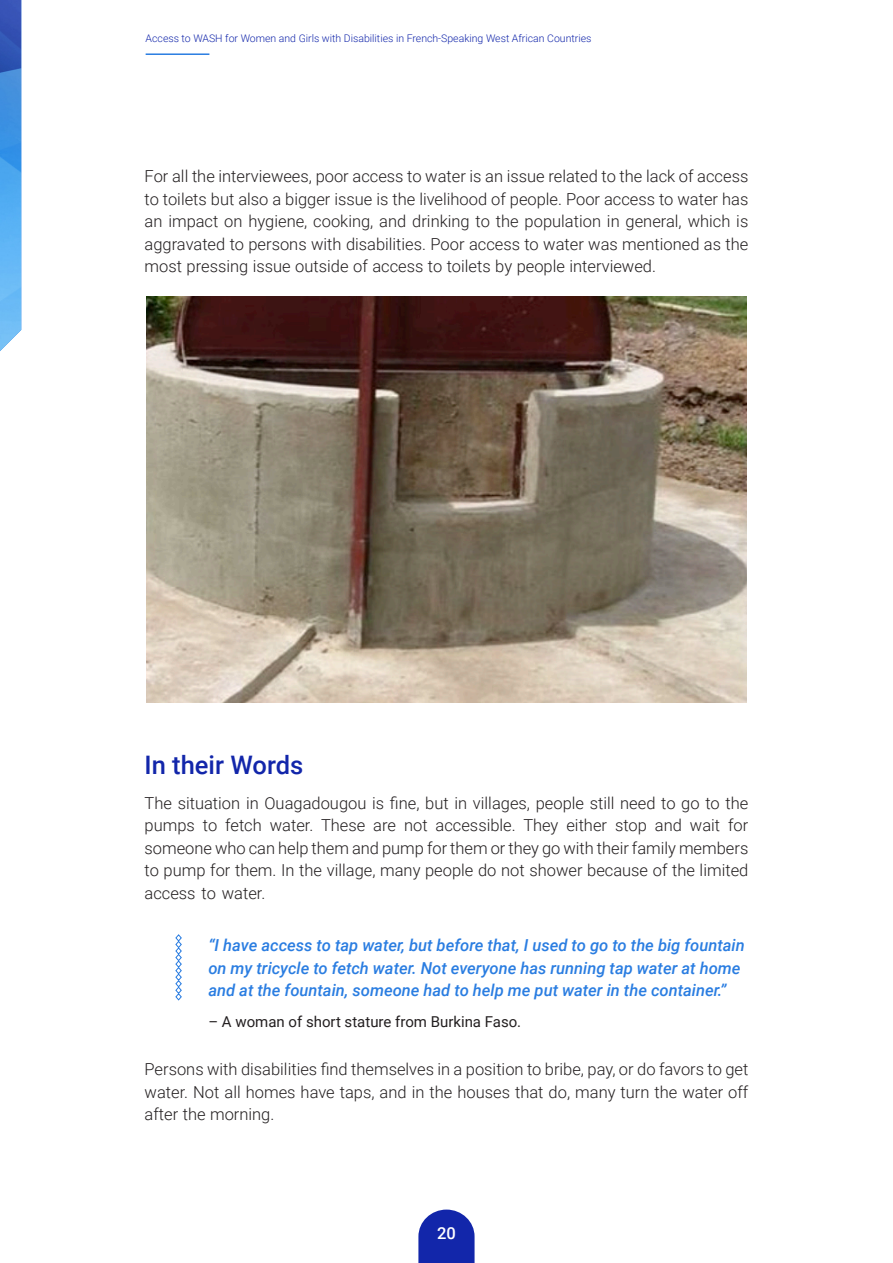
<style>
.page{position:relative;width:893px;height:1263px;background:#fff}
.page>*{position:absolute;margin:0;border:0;box-sizing:border-box;transform-origin:0 0}
.heading_3{font:500 25.5px "Roboto";color:#1226aa}
.t1{font:300 16.5px/22.5px "Roboto";color:#231f20;text-align:justify}
.Citation{font:italic 500 16.5px/22.5px "Roboto";color:#2a7de1}
.t2{font:500 16.5px "Roboto";color:#fff}
.Nom_auteur{font:15px "Roboto";color:#231f20}
.t3{font:300 10.5px "Roboto";color:#1226aa}
</style>
<div class="page">
<svg style="left:418px;top:1209px;width:57px;height:54px;background:#3142b5"></svg>
<img style="left:0;top:0;width:21px;height:351px">
<hr style="left:146px;top:53px;width:63px;height:2px;background:#2a7de1">
<svg style="left:175px;top:934px;width:7px;height:66px"></svg>
<img style="left:147px;top:296px;width:599px;height:407px">
<p class="t3" style="left:146px;top:31px;width:447px">Access to WASH for Women and Girls with Disabilities in French-Speaking West African Countries</p>
<p class="t1" style="left:145px;top:165px;width:605px">For all the interviewees, poor access to water is an issue related to the lack of access to toilets but also a bigger issue is the livelihood of people. Poor access to water has an impact on hygiene, cooking, and drinking to the population in general, which is aggravated to persons with disabilities. Poor access to water was mentioned as the most pressing issue outside of access to toilets by people interviewed.</p>
<h3 class="heading_3" style="left:145px;top:747px;width:160px">In their Words</h3>
<p class="t1" style="left:145px;top:791px;width:605px">The situation in Ouagadougou is fine, but in villages, people still need to go to the pumps to fetch water. These are not accessible. They either stop and wait for someone who can help them and pump for them or they go with their family members to pump for them. In the village, many people do not shower because of the limited access to water.</p>
<p class="Citation" style="left:208px;top:933px;width:538px">“I have access to tap water, but before that, I used to go to the big fountain on my tricycle to fetch water. Not everyone has running tap water at home and at the fountain, someone had to help me put water in the container.”</p>
<p class="Nom_auteur" style="left:208px;top:1011px;width:314px">– A woman of short stature from Burkina Faso.</p>
<p class="t1" style="left:145px;top:1057px;width:605px">Persons with disabilities find themselves in a position to bribe, pay, or do favors to get water. Not all homes have taps, and in the houses that do, many turn the water off after the morning.</p>
<p class="t2" style="left:437px;top:1221px;width:20px">20</p>
</div>
